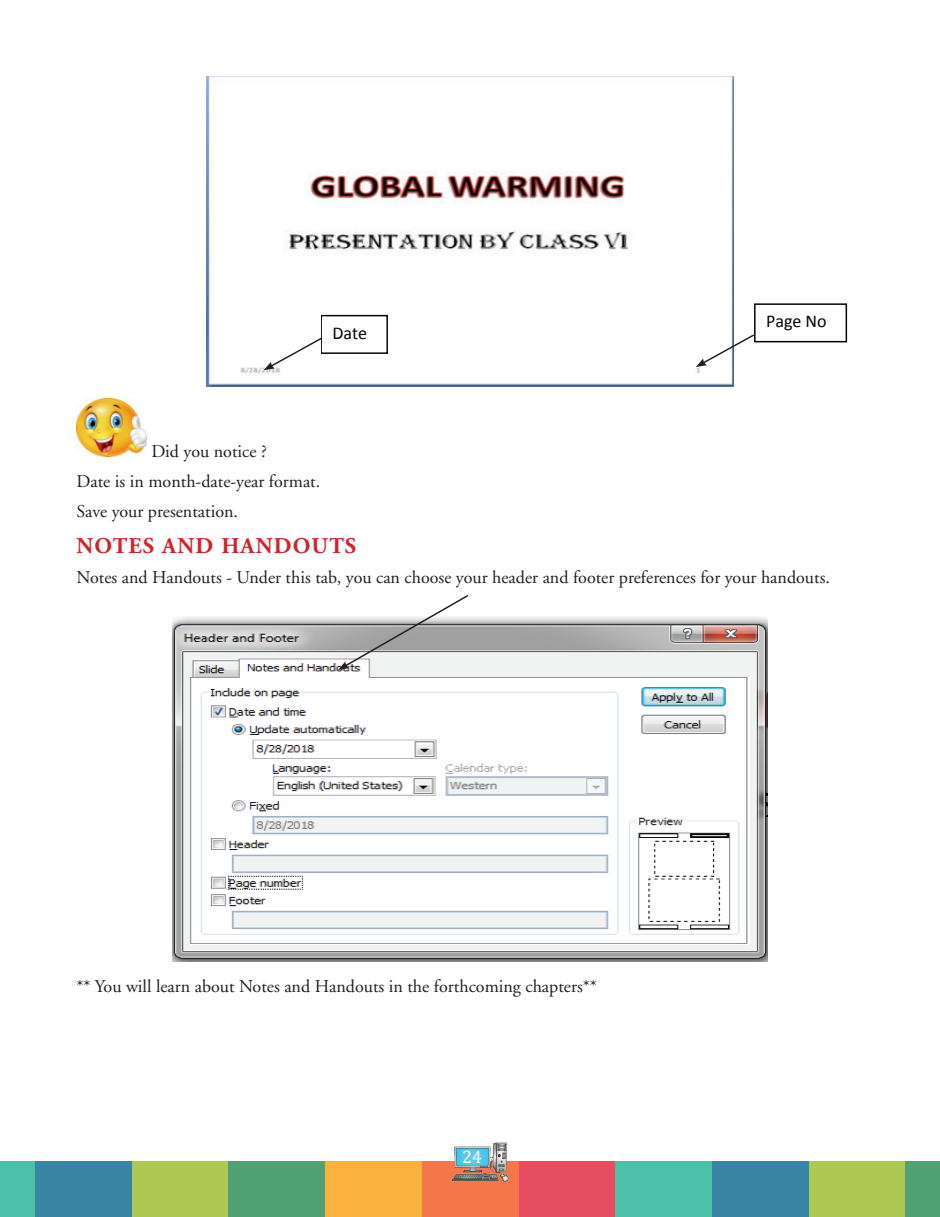
<style>
.page{position:relative;width:940px;height:1217px;background:#fff}
.page>*{position:absolute;margin:0;border:0;box-sizing:border-box;transform-origin:0 0}
.t1{font:700 22.5px "Adobe Garamond";letter-spacing:.05em;color:#d1232a}
.t2{font:18px/30.2px "Adobe Garamond";color:#231f20}
.t3{font:18px "Calibri";color:#040503}
.t4{font:18px "Cambria";color:#fff}
</style>
<div class="page">
<div style="left:0;top:1161px;width:35px;height:55px;background:#4dc0aa"></div>
<div style="left:132px;top:1161px;width:96px;height:55px;background:#aec953"></div>
<div style="left:35px;top:1161px;width:97px;height:55px;background:#3885a4"></div>
<div style="left:518px;top:1161px;width:97px;height:55px;background:#e54d61"></div>
<div style="left:422px;top:1161px;width:96px;height:55px;background:#f4774c"></div>
<div style="left:228px;top:1161px;width:97px;height:55px;background:#52a175"></div>
<div style="left:615px;top:1161px;width:97px;height:55px;background:#4dc0aa"></div>
<div style="left:325px;top:1161px;width:97px;height:55px;background:#fbb13e"></div>
<div style="left:808px;top:1161px;width:97px;height:55px;background:#aec953"></div>
<div style="left:712px;top:1161px;width:96px;height:55px;background:#3885a4"></div>
<div style="left:905px;top:1161px;width:22px;height:55px;background:#52a175"></div>
<div style="left:927px;top:1161px;width:13px;height:55px;background:#52a175"></div>
<img style="left:452px;top:1142px;width:57px;height:40px">
<img style="left:207px;top:77px;width:526px;height:309px">
<img style="left:77px;top:399px;width:70px;height:58px">
<img style="left:172px;top:617px;width:595px;height:344px">
<svg style="left:338px;top:595px;width:132px;height:74px"></svg>
<svg style="left:264px;top:315px;width:124px;height:55px"></svg>
<svg style="left:696px;top:333px;width:59px;height:34px"></svg>
<div style="left:754px;top:303px;width:93px;height:39px;border:2px solid #040503"></div>
<p class="t3" style="left:332px;top:322px;width:36px">Date</p>
<p class="t3" style="left:766px;top:310px;width:62px">Page No</p>
<p class="t2" style="left:77px;top:436px;width:245px;text-indent:75px">Did you notice ?<br>Date is in month-date-year format.<br>Save your presentation.</p>
<p class="t1" style="left:77px;top:533px;width:281px">NOTES AND HANDOUTS</p>
<p class="t2" style="left:77px;top:562px;width:755px">Notes and Handouts - Under this tab, you can choose your header and footer preferences for your handouts.</p>
<p class="t2" style="left:77px;top:971px;width:522px">** You will learn about Notes and Handouts in the forthcoming chapters**</p>
<p class="t4" style="left:462px;top:1146px;width:21px">24</p>
</div>
